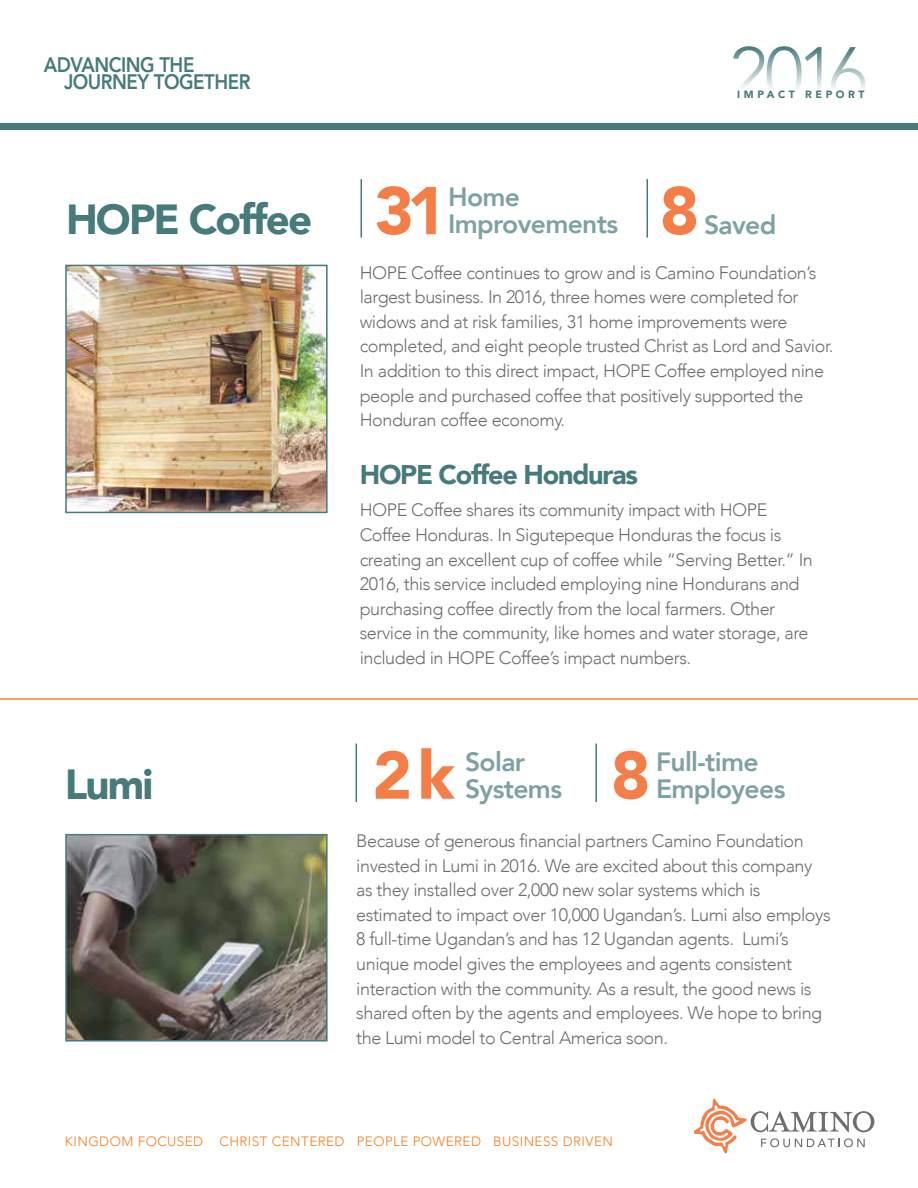
<style>
.page{position:relative;width:918px;height:1188px;background:#fff}
.page>*{position:absolute;margin:0;border:0;box-sizing:border-box;transform-origin:0 0}
.t1{font:900 66.75px "Avenir";color:#f47e47}
.t2{font:900 42px "Avenir";letter-spacing:-.045em;color:#477a7b}
.t3{font:900 27px "Avenir";letter-spacing:-.045em;color:#477a7b}
.t4{font:800 26.4px/27.3px "Avenir";letter-spacing:-.025em;color:#7ea2a3}
.t5{font:800 21px/16.8px "Avenir";letter-spacing:-.025em;color:#477a7b;scale:.89 1}
.t6{font:300 18px/24.6px "Avenir";letter-spacing:-.025em;color:#6d6e71}
.t7{font:300 13.5px "Avenir";letter-spacing:.03em;color:#f48022}
.t8{font:900 10.5px "Avenir";letter-spacing:.34em;color:#477a7b}
</style>
<div class="page">
<div style="left:0;top:123px;width:918px;height:6px;background:#477a7b"></div>
<svg style="left:733px;top:46px;width:88px;height:42px"></svg>
<svg style="left:831px;top:47px;width:35px;height:41px"></svg>
<svg style="left:694px;top:1099px;width:180px;height:54px"></svg>
<img style="left:68px;top:268px;width:257px;height:242px">
<div style="left:65px;top:265px;width:263px;height:248px;border:2px solid #477a7b"></div>
<img style="left:68px;top:837px;width:257px;height:202px">
<div style="left:65px;top:834px;width:263px;height:208px;border:2px solid #477a7b"></div>
<hr style="left:361px;top:179px;width:1px;height:59px;background:#477a7b">
<hr style="left:647px;top:179px;width:1px;height:59px;background:#477a7b">
<hr style="left:356px;top:744px;width:1px;height:58px;background:#477a7b">
<hr style="left:595px;top:744px;width:2px;height:58px;background:#477a7b">
<hr style="left:0;top:698px;width:918px;height:2px;background:#f48022">
<p class="t5" style="left:64px;top:56px;width:211px;text-indent:-20px">ADVANCING THE<br>JOURNEY TOGETHER</p>
<h2 class="t2" style="left:66px;top:184px;width:248px">HOPE Coffee</h2>
<h2 class="t2" style="left:65px;top:748px;width:90px">Lumi</h2>
<p class="t8" style="left:737px;top:86px;width:129px">IMPACT REPORT</p>
<h1 class="t1" style="left:374px;top:154px;width:74px">31</h1>
<h3 class="t4" style="left:448px;top:183px;width:172px">Home<br>Improvements</h3>
<h1 class="t1" style="left:660px;top:154px;width:41px">8</h1>
<h3 class="t4" style="left:704px;top:211px;width:74px">Saved</h3>
<p class="t6" style="left:360px;top:260px;width:475px">HOPE Coffee continues to grow and is Camino Foundation’s largest business. In 2016, three homes were completed for widows and at risk families, 31 home improvements were completed, and eight people trusted Christ as Lord and Savior.<br>In addition to this direct impact, HOPE Coffee employed nine people and purchased coffee that positively supported the Honduran coffee economy.</p>
<h3 class="t3" style="left:360px;top:452px;width:280px">HOPE Coffee Honduras</h3>
<p class="t6" style="left:360px;top:498px;width:455px">HOPE Coffee shares its community impact with HOPE Coffee Honduras. In Sigutepeque Honduras the focus is creating an excellent cup of coffee while “Serving Better.” In 2016, this service included employing nine Hondurans and purchasing coffee directly from the local farmers. Other service in the community, like homes and water storage, are included in HOPE Coffee’s impact numbers.</p>
<h1 class="t1" style="left:373px;top:718px;width:84px">2 k</h1>
<h3 class="t4" style="left:465px;top:748px;width:98px">Solar<br>Systems</h3>
<h1 class="t1" style="left:611px;top:718px;width:41px">8</h1>
<h3 class="t4" style="left:656px;top:748px;width:131px">Full-time<br>Employees</h3>
<p class="t6" style="left:356px;top:829px;width:476px">Because of generous financial partners Camino Foundation invested in Lumi in 2016. We are excited about this company as they installed over 2,000 new solar systems which is estimated to impact over 10,000 Ugandan’s. Lumi also employs 8 full-time Ugandan’s and has 12 Ugandan agents. Lumi’s unique model gives the employees and agents consistent interaction with the community. As a result, the good news is shared often by the agents and employees. We hope to bring the Lumi model to Central America soon.</p>
<p class="t7" style="left:65px;top:1133px;width:550px">KINGDOM FOCUSED CHRIST CENTERED PEOPLE POWERED BUSINESS DRIVEN</p>
</div>
